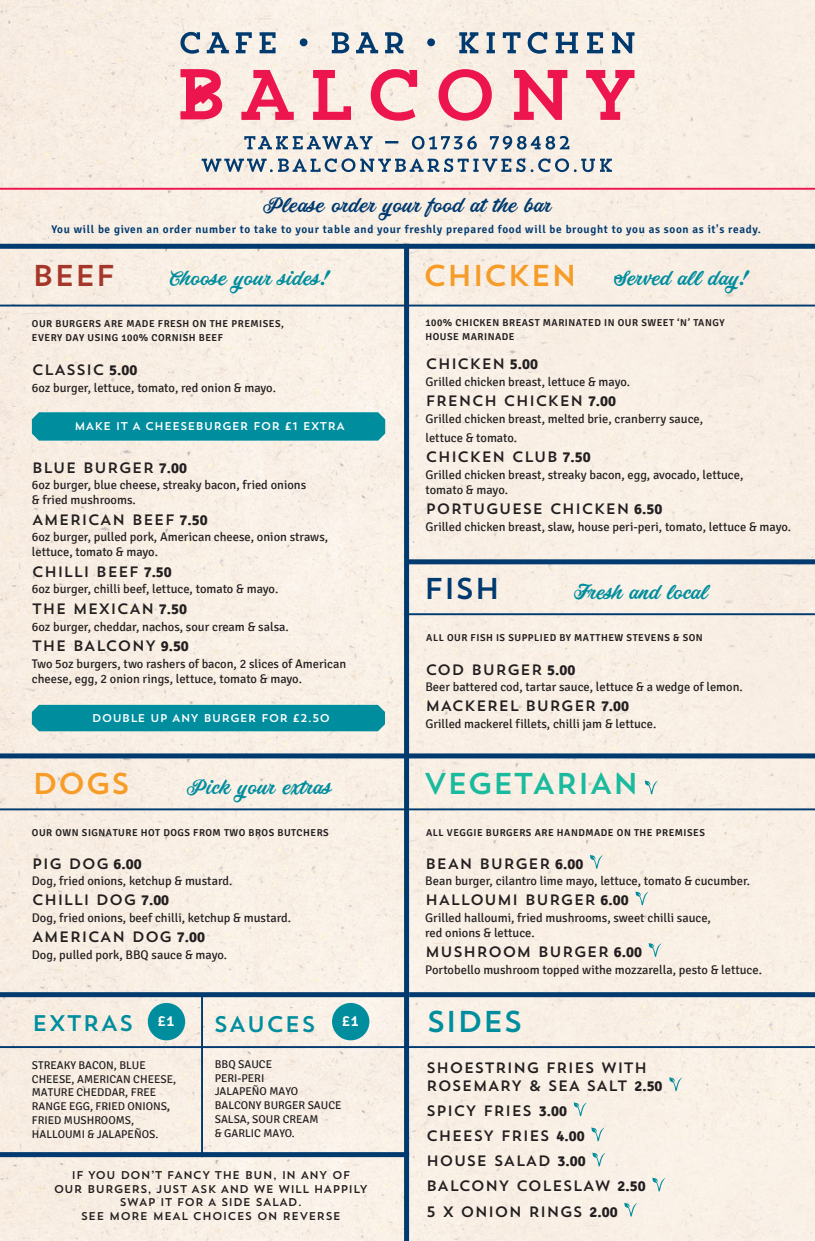
<style>
.page{position:relative;width:815px;height:1241px;background:#fff}
.page>*{position:absolute;margin:0;border:0;box-sizing:border-box;transform-origin:0 0}
.t1{font:30px "Trend Sans One";letter-spacing:-.03em;color:#f69c28}
.t2{font:30px "Trend Sans One";letter-spacing:-.03em;color:#19ba9d}
.t3{font:30px "Trend Sans One";letter-spacing:-.03em;color:#008e9e}
.t4{font:30px "Trend Sans One";color:#003a6f}
.t5{font:30px "Trend Sans One";color:#a5372a}
.t6{font:22.5px "Trend Sans One";letter-spacing:.01em;color:#008e9e}
.t7{font:20px "Painter PERSONALUSEONLY";letter-spacing:.01em;color:#008e9e}
.t8{font:20px "Painter PERSONALUSEONLY";letter-spacing:.01em;color:#003a6f}
.t9{font:15px/25.1px "Trend Sans One";color:#231f20}
.t10{font:600 15px "Signika";color:#fff}
.t11{font:12.5px/15px "Signika";color:#231f20}
.t12{font:11.25px/13.8px "Signika";color:#231f20}
.t13{font:11.25px/13.5px "Trend Sans One";letter-spacing:-.01em;color:#231f20;text-align:center}
.t14{font:600 11.25px "Signika";letter-spacing:.06em;color:#003a6f}
.t15{font:11.25px "Trend Sans One";letter-spacing:-.01em;color:#fff}
.t16{font:600 10px/13.8px "Signika";letter-spacing:.05em;color:#231f20}
.s1{font-family:"Signika";font-weight:700}
</style>
<div class="page">
<div style="left:0;top:0;width:815px;height:1240px;background:#f9efe4"></div>
<svg style="left:202px;top:158px;width:410px;height:14px;background:#a7b3bd"></svg>
<svg style="left:412px;top:135px;width:157px;height:15px;background:#adb7c0"></svg>
<svg style="left:385px;top:141px;width:13px;height:2px"></svg>
<svg style="left:244px;top:136px;width:129px;height:13px;background:#9babb8"></svg>
<svg style="left:180px;top:32px;width:454px;height:22px;background:#b0bac2"></svg>
<svg style="left:669px;top:1077px;width:13px;height:13px"></svg>
<svg style="left:574px;top:1102px;width:13px;height:13px"></svg>
<svg style="left:591px;top:1127px;width:13px;height:13px"></svg>
<svg style="left:592px;top:1152px;width:13px;height:14px"></svg>
<svg style="left:652px;top:1177px;width:13px;height:14px"></svg>
<svg style="left:624px;top:1202px;width:13px;height:14px"></svg>
<hr style="left:0;top:808px;width:815px;height:2px;background:#003a6f">
<div style="left:0;top:753px;width:815px;height:5px;background:#003a6f"></div>
<div style="left:32px;top:412px;width:353px;height:28px;background:#008e9e"></div>
<div style="left:32px;top:704px;width:353px;height:27px;background:#008e9e"></div>
<div style="left:404px;top:244px;width:5px;height:996px;background:#003a6f"></div>
<svg style="left:241px;top:69px;width:393px;height:52px;background:#f4a8b3"></svg>
<svg style="left:180px;top:69px;width:42px;height:50px;background:#f05a7d"></svg>
<svg style="left:590px;top:854px;width:13px;height:14px"></svg>
<svg style="left:635px;top:891px;width:13px;height:14px"></svg>
<svg style="left:649px;top:942px;width:12px;height:14px"></svg>
<svg style="left:645px;top:780px;width:13px;height:14px"></svg>
<div style="left:0;top:992px;width:409px;height:5px;background:#003a6f"></div>
<svg style="left:0;top:1151px;width:405px;height:5px;background:#376289"></svg>
<div style="left:0;top:244px;width:815px;height:5px;background:#003a6f"></div>
<hr style="left:0;top:304px;width:815px;height:2px;background:#003a6f">
<hr style="left:0;top:188px;width:815px;height:2px;background:#ed154e">
<hr style="left:407px;top:613px;width:408px;height:2px;background:#003a6f">
<div style="left:407px;top:559px;width:408px;height:5px;background:#003a6f"></div>
<hr style="left:0;top:1045px;width:815px;height:2px;background:#003a6f">
<div style="left:409px;top:992px;width:406px;height:5px;background:#003a6f"></div>
<hr style="left:201px;top:994px;width:2px;height:162px;background:#003a6f">
<div style="left:148px;top:1002px;width:37px;height:38px;background:#008e9e;border-radius:50%"></div>
<div style="left:332px;top:1002px;width:37px;height:38px;background:#008e9e;border-radius:50%"></div>
<h3 class="t8" style="left:263px;top:192px;width:290px">Please order your food at the bar</h3>
<p class="t14" style="left:51px;top:222px;width:711px">You will be given an order number to take to your table and your freshly prepared food will be brought to you as soon as it's ready.</p>
<h1 class="t5" style="left:32px;top:256px;width:86px">BEEF</h1>
<h1 class="t1" style="left:423px;top:256px;width:156px">CHICKEN</h1>
<h3 class="t7" style="left:170px;top:265px;width:163px">Choose your sides!</h3>
<h3 class="t7" style="left:614px;top:265px;width:137px">Served all day!</h3>
<p class="t16" style="left:32px;top:317px;width:254px">OUR BURGERS ARE MADE FRESH ON THE PREMISES,<br>EVERY DAY USING 100% CORNISH BEEF</p>
<p class="t9" style="left:32px;top:356px;width:107px">CLASSIC <span class="s1">5.00</span></p>
<p class="t11" style="left:32px;top:380px;width:246px">6oz burger, lettuce, tomato, red onion &amp; mayo.</p>
<p class="t15" style="left:74px;top:418px;width:272px">MAKE IT A CHEESEBURGER FOR £1 EXTRA</p>
<p class="t9" style="left:32px;top:454px;width:157px">BLUE BURGER <span class="s1">7.00</span></p>
<p class="t11" style="left:32px;top:478px;width:276px">6oz burger, blue cheese, streaky bacon, fried onions &amp; fried mushrooms.</p>
<p class="t9" style="left:32px;top:506px;width:177px">AMERICAN BEEF <span class="s1">7.50</span></p>
<p class="t11" style="left:32px;top:530px;width:298px">6oz burger, pulled pork, American cheese, onion straws, lettuce, tomato &amp; mayo.</p>
<p class="t9" style="left:32px;top:558px;width:141px">CHILLI BEEF <span class="s1">7.50</span></p>
<p class="t11" style="left:32px;top:582px;width:248px">6oz burger, chilli beef, lettuce, tomato &amp; mayo.</p>
<p class="t9" style="left:32px;top:595px;width:157px">THE MEXICAN <span class="s1">7.50</span></p>
<p class="t11" style="left:32px;top:619px;width:258px">6oz burger, cheddar, nachos, sour cream &amp; salsa.</p>
<p class="t9" style="left:32px;top:632px;width:159px">THE BALCONY <span class="s1">9.50</span></p>
<p class="t11" style="left:32px;top:656px;width:316px">Two 5oz burgers, two rashers of bacon, 2 slices of American cheese, egg, 2 onion rings, lettuce, tomato &amp; mayo.</p>
<p class="t15" style="left:92px;top:710px;width:240px">DOUBLE UP ANY BURGER FOR £2.50</p>
<h1 class="t1" style="left:32px;top:764px;width:100px">DOGS</h1>
<h3 class="t7" style="left:187px;top:773px;width:146px">Pick your extras</h3>
<p class="t16" style="left:32px;top:825px;width:298px">OUR OWN SIGNATURE HOT DOGS FROM TWO BROS BUTCHERS</p>
<p class="t9" style="left:32px;top:850px;width:111px">PIG DOG <span class="s1">6.00</span></p>
<p class="t11" style="left:32px;top:873px;width:202px">Dog, fried onions, ketchup &amp; mustard.</p>
<p class="t9" style="left:32px;top:886px;width:139px">CHILLI DOG <span class="s1">7.00</span></p>
<p class="t11" style="left:32px;top:910px;width:261px">Dog, fried onions, beef chilli, ketchup &amp; mustard.</p>
<p class="t9" style="left:32px;top:923px;width:175px">AMERICAN DOG <span class="s1">7.00</span></p>
<p class="t11" style="left:32px;top:946px;width:197px">Dog, pulled pork, BBQ sauce &amp; mayo.</p>
<h2 class="t6" style="left:32px;top:1008px;width:103px">EXTRAS</h2>
<h2 class="t6" style="left:214px;top:1009px;width:104px">SAUCES</h2>
<p class="t10" style="left:158px;top:1012px;width:18px">£1</p>
<p class="t10" style="left:342px;top:1012px;width:18px">£1</p>
<p class="t16" style="left:426px;top:315px;width:301px">100% CHICKEN BREAST MARINATED IN OUR SWEET ‘N’ TANGY<br>HOUSE MARINADE</p>
<p class="t9" style="left:426px;top:351px;width:114px">CHICKEN <span class="s1">5.00</span></p>
<p class="t11" style="left:426px;top:374px;width:206px">Grilled chicken breast, lettuce &amp; mayo.</p>
<p class="t9" style="left:426px;top:388px;width:192px">FRENCH CHICKEN <span class="s1">7.00</span></p>
<p class="t11" style="left:426px;top:410px;width:279px;line-height:18.5px">Grilled chicken breast, melted brie, cranberry sauce, lettuce &amp; tomato.</p>
<p class="t9" style="left:426px;top:444px;width:167px">CHICKEN CLUB <span class="s1">7.50</span></p>
<p class="t11" style="left:426px;top:467px;width:319px">Grilled chicken breast, streaky bacon, egg, avocado, lettuce, tomato &amp; mayo.</p>
<p class="t9" style="left:426px;top:496px;width:238px">PORTUGUESE CHICKEN <span class="s1">6.50</span></p>
<p class="t11" style="left:426px;top:519px;width:367px">Grilled chicken breast, slaw, house peri-peri, tomato, lettuce &amp; mayo.</p>
<h1 class="t4" style="left:424px;top:569px;width:79px">FISH</h1>
<h3 class="t7" style="left:574px;top:579px;width:136px">Fresh and local</h3>
<p class="t16" style="left:426px;top:630px;width:278px">ALL OUR FISH IS SUPPLIED BY MATTHEW STEVENS &amp; SON</p>
<p class="t9" style="left:425px;top:656px;width:151px">COD BURGER <span class="s1">5.00</span></p>
<p class="t11" style="left:425px;top:679px;width:319px">Beer battered cod, tartar sauce, lettuce &amp; a wedge of lemon.</p>
<p class="t9" style="left:425px;top:692px;width:205px">MACKEREL BURGER <span class="s1">7.00</span></p>
<p class="t11" style="left:425px;top:716px;width:232px">Grilled mackerel fillets, chilli jam &amp; lettuce.</p>
<h1 class="t2" style="left:423px;top:764px;width:217px">VEGETARIAN</h1>
<p class="t16" style="left:426px;top:825px;width:280px">ALL VEGGIE BURGERS ARE HANDMADE ON THE PREMISES</p>
<p class="t9" style="left:425px;top:850px;width:159px">BEAN BURGER <span class="s1">6.00</span></p>
<p class="t11" style="left:425px;top:873px;width:326px">Bean burger, cilantro lime mayo, lettuce, tomato &amp; cucumber.</p>
<p class="t9" style="left:425px;top:886px;width:205px">HALLOUMI BURGER <span class="s1">6.00</span></p>
<p class="t11" style="left:425px;top:910px;width:287px">Grilled halloumi, fried mushrooms, sweet chilli sauce, red onions &amp; lettuce.</p>
<p class="t9" style="left:425px;top:938px;width:218px">MUSHROOM BURGER <span class="s1">6.00</span></p>
<p class="t11" style="left:425px;top:961px;width:338px">Portobello mushroom topped withe mozzarella, pesto &amp; lettuce.</p>
<h1 class="t3" style="left:426px;top:1001px;width:99px">SIDES</h1>
<p class="t12" style="left:215px;top:1057px;width:128px">BBQ SAUCE<br>PERI-PERI<br>JALAPEÑO MAYO<br>BALCONY BURGER SAUCE<br>SALSA, SOUR CREAM<br>&amp; GARLIC MAYO.</p>
<p class="t9" style="left:426px;top:1058px;width:238px;line-height:18px">SHOESTRING FRIES WITH<br>ROSEMARY &amp; SEA SALT <span class="s1">2.50</span></p>
<p class="t12" style="left:32px;top:1058px;width:146px">STREAKY BACON, BLUE<br>CHEESE, AMERICAN CHEESE,<br>MATURE CHEDDAR, FREE<br>RANGE EGG, FRIED ONIONS,<br>FRIED MUSHROOMS,<br>HALLOUMI &amp; JALAPEÑOS.</p>
<p class="t9" style="left:426px;top:1097px;width:221px">SPICY FRIES <span class="s1">3.00<br></span>CHEESY FRIES <span class="s1">4.00<br></span>HOUSE SALAD <span class="s1">3.00<br></span>BALCONY COLESLAW <span class="s1">2.50<br></span>5 X ONION RINGS <span class="s1">2.00</span></p>
<p class="t13" style="left:54px;top:1168px;width:316px">IF YOU DON’T FANCY THE BUN, IN ANY OF<br>OUR BURGERS, JUST ASK AND WE WILL HAPPILY<br>SWAP IT FOR A SIDE SALAD.<br>SEE MORE MEAL CHOICES ON REVERSE</p>
</div>
